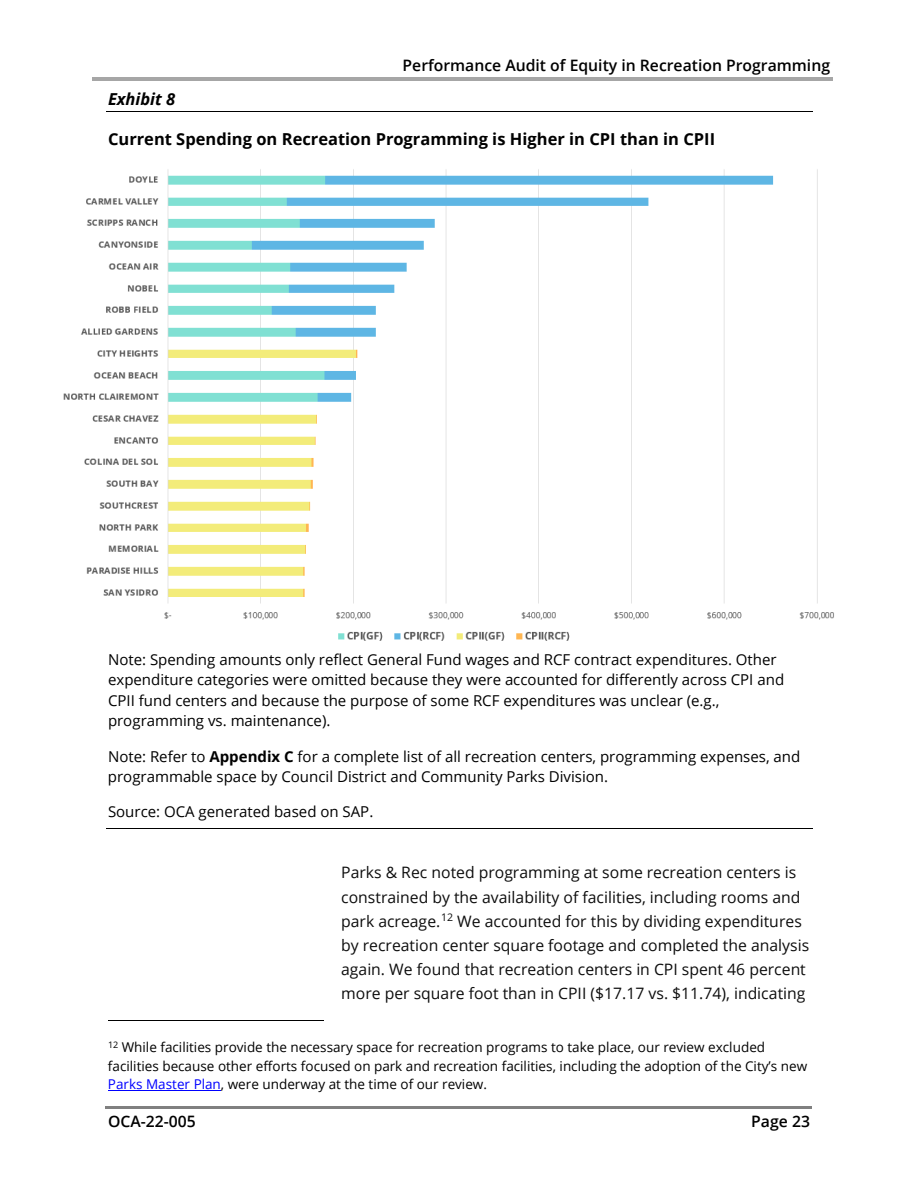
<style>
.page{position:relative;width:918px;height:1188px;background:#fff}
.page>*{position:absolute;margin:0;border:0;box-sizing:border-box;transform-origin:0 0}
.t1{font:700 16.5px "Open Sans";color:#000}
.t2{font:italic 700 16.5px "Open Sans";color:#000}
.t3{font:15.75px/24px "Open Sans";color:#0d0d0d}
.t4{font:600 15.75px "Open Sans";color:#000}
.t5{font:15px/20.4px "Open Sans";color:#000}
.t6{font:13.5px/18.5px "Open Sans";color:#000}
.s1{font-weight:700}
.s2{color:#00f}
</style>
<div class="page">
<hr style="left:92px;top:77px;width:740px;height:3px;background:#a6a6a6">
<hr style="left:106px;top:1106px;width:706px;height:3px;background:#808080">
<hr style="left:106px;top:111px;width:706px;height:1px;background:#000">
<hr style="left:106px;top:828px;width:706px;height:1px;background:#000">
<hr style="left:108px;top:1020px;width:216px;height:1px;background:#000">
<hr style="left:108px;top:1090px;width:113px;height:1px;background:#00f">
<img style="left:63px;top:169px;width:771px;height:472px">
<p class="t4" style="left:403px;top:54px;width:429px">Performance Audit of Equity in Recreation Programming</p>
<p class="t2" style="left:108px;top:87px;width:69px">Exhibit 8</p>
<p class="t1" style="left:108px;top:127px;width:609px">Current Spending on Recreation Programming is Higher in CPI than in CPII</p>
<p class="t5" style="left:108px;top:649px;width:678px">Note: Spending amounts only reflect General Fund wages and RCF contract expenditures. Other expenditure categories were omitted because they were accounted for differently across CPI and CPII fund centers and because the purpose of some RCF expenditures was unclear (e.g., programming vs. maintenance).</p>
<p class="t5" style="left:108px;top:746px;width:694px">Note: Refer to <span class="s1">Appendix C</span> for a complete list of all recreation centers, programming expenses, and programmable space by Council District and Community Parks Division.</p>
<p class="t5" style="left:108px;top:801px;width:267px">Source: OCA generated based on SAP.</p>
<p class="t3" style="left:341px;top:860px;width:470px">Parks &amp; Rec noted programming at some recreation centers is constrained by the availability of facilities, including rooms and park acreage.<sup>12</sup> We accounted for this by dividing expenditures by recreation center square footage and completed the analysis again. We found that recreation centers in CPI spent 46 percent more per square foot than in CPII ($17.17 vs. $11.74), indicating</p>
<p class="t6" style="left:108px;top:1038px;width:701px"><sup>12</sup> While facilities provide the necessary space for recreation programs to take place, our review excluded facilities because other efforts focused on park and recreation facilities, including the adoption of the City’s new<br><span class="s2">Parks Master Plan</span>, were underway at the time of our review.</p>
<p class="t4" style="left:108px;top:1110px;width:89px">OCA-22-005</p>
<p class="t4" style="left:751px;top:1110px;width:60px">Page 23</p>
</div>
